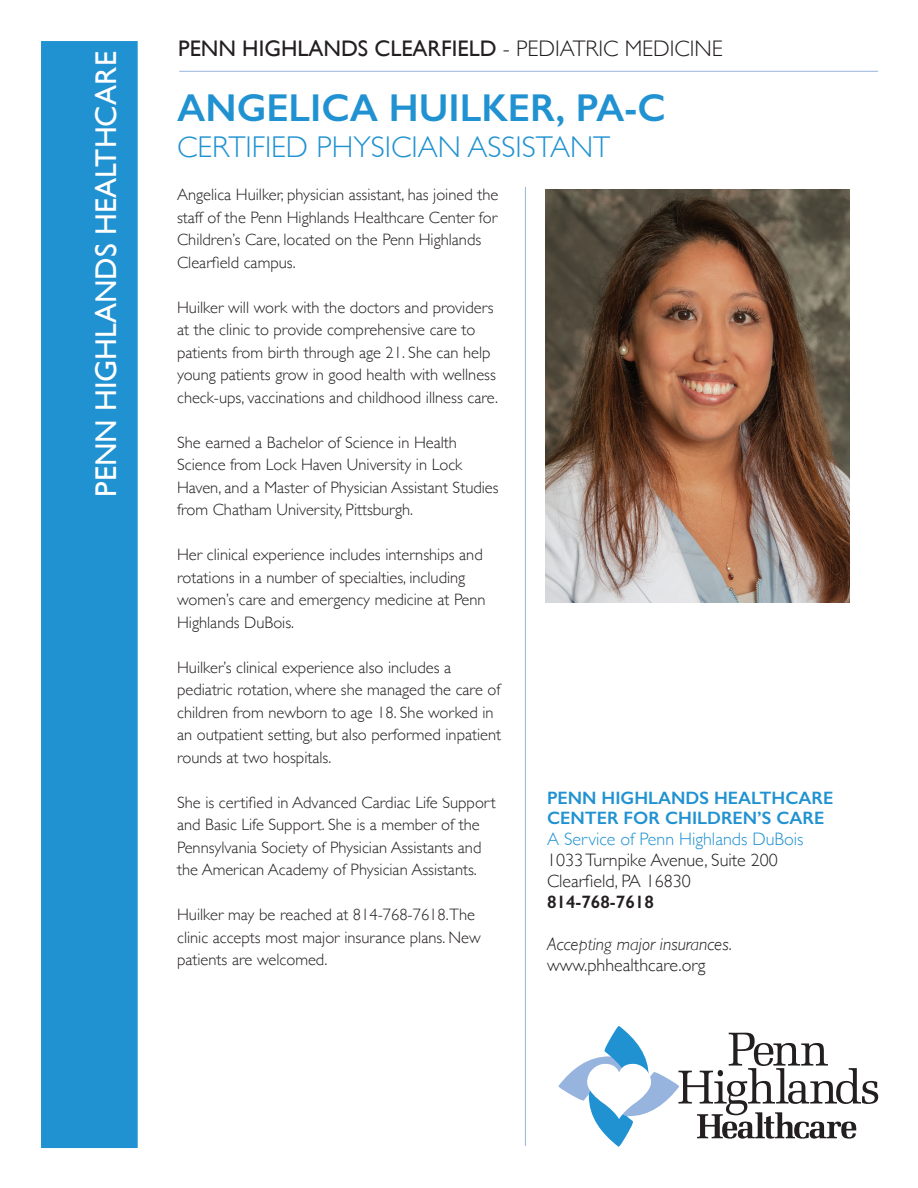
<style>
.page{position:relative;width:918px;height:1188px;background:#fff}
.page>*{position:absolute;margin:0;border:0;box-sizing:border-box;transform-origin:0 0}
.t1{font:600 39px "Gill Sans";color:#2192d1}
.t2{font:300 30px "Gill Sans";color:#2192d1}
.t3{font:30px "Gill Sans";color:#fff}
.t4{font:22.5px "Gill Sans";color:#231f20}
.t5{font:300 18px/21px "Gill Sans";color:#231f20}
.t6{font:600 18px/20.2px "Gill Sans";color:#2192d1}
.t7{font:300 18px "Gill Sans";color:#2192d1}
.t8{font:italic 300 18px "Gill Sans";color:#231f20}
.t9{font:600 18px "Gill Sans";color:#231f20}
.t10{font:300 16.5px/22.5px "Gill Sans";color:#231f20}
.s1{font-weight:300}
</style>
<div class="page">
<div style="left:41px;top:41px;width:97px;height:1107px;background:#2192d1;border:2px solid #2192d1"></div>
<hr style="left:179px;top:71px;width:699px;height:1px;background:#97b4de">
<hr style="left:525px;top:187px;width:1px;height:959px;background:#97b4de">
<svg style="left:558px;top:1026px;width:320px;height:121px"></svg>
<img style="left:545px;top:189px;width:304px;height:413px">
<h2 class="t3" style="left:89px;top:497px;width:447px;rotate:-90deg">PENN HIGHLANDS HEALTHCARE</h2>
<h3 class="t4" style="left:178px;top:35px;width:546px">PENN HIGHLANDS CLEARFIELD <span class="s1">- PEDIATRIC MEDICINE</span></h3>
<h1 class="t1" style="left:177px;top:84px;width:490px">ANGELICA HUILKER, PA-C</h1>
<h2 class="t2" style="left:177px;top:124px;width:435px">CERTIFIED PHYSICIAN ASSISTANT</h2>
<p class="t10" style="left:177px;top:183px;width:323px">Angelica Huilker, physician assistant, has joined the staff of the Penn Highlands Healthcare Center for Children’s Care, located on the Penn Highlands Clearfield campus.</p>
<p class="t10" style="left:177px;top:295px;width:323px">Huilker will work with the doctors and providers at the clinic to provide comprehensive care to patients from birth through age 21. She can help young patients grow in good health with wellness check-ups, vaccinations and childhood illness care.</p>
<p class="t10" style="left:177px;top:430px;width:323px">She earned a Bachelor of Science in Health Science from Lock Haven University in Lock Haven, and a Master of Physician Assistant Studies from Chatham University, Pittsburgh.</p>
<p class="t10" style="left:177px;top:543px;width:310px">Her clinical experience includes internships and rotations in a number of specialties, including women’s care and emergency medicine at Penn Highlands DuBois.</p>
<p class="t10" style="left:177px;top:655px;width:326px">Huilker’s clinical experience also includes a pediatric rotation, where she managed the care of children from newborn to age 18. She worked in an outpatient setting, but also performed inpatient rounds at two hospitals.</p>
<p class="t10" style="left:177px;top:791px;width:320px">She is certified in Advanced Cardiac Life Support and Basic Life Support. She is a member of the Pennsylvania Society of Physician Assistants and the American Academy of Physician Assistants.</p>
<p class="t10" style="left:177px;top:903px;width:305px">Huilker may be reached at 814-768-7618.The clinic accepts most major insurance plans. New patients are welcomed.</p>
<p class="t6" style="left:547px;top:787px;width:288px">PENN HIGHLANDS HEALTHCARE<br>CENTER FOR CHILDREN’S CARE</p>
<p class="t7" style="left:547px;top:825px;width:258px">A Service of Penn Highlands DuBois</p>
<p class="t5" style="left:547px;top:849px;width:232px">1033 Turnpike Avenue, Suite 200<br>Clearfield, PA 16830</p>
<p class="t9" style="left:547px;top:891px;width:108px">814-768-7618</p>
<p class="t8" style="left:547px;top:934px;width:187px">Accepting major insurances.</p>
<p class="t5" style="left:547px;top:954px;width:160px">www.phhealthcare.org</p>
</div>
